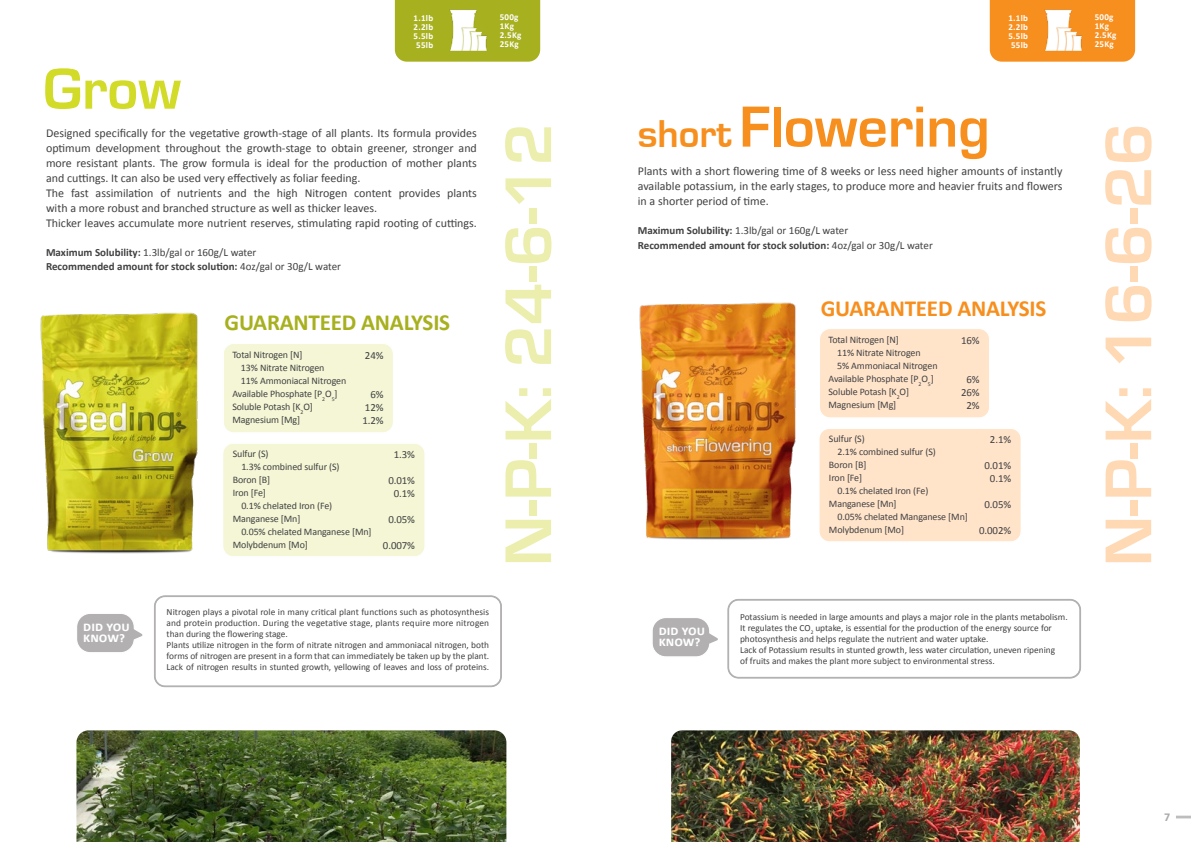
<style>
.page{position:relative;width:1191px;height:842px;background:#fff}
.page>*{position:absolute;margin:0;border:0;box-sizing:border-box;transform-origin:0 0}
.t1{font:700 68.4px "Eurostile";color:#ebeead}
.t2{font:700 68.4px "Eurostile";color:#fed9b4}
.t3{font:700 60px "Eurostile";color:#f78f1e}
.t4{font:700 60px "Eurostile";color:#d2db27}
.t5{font:700 23.1px "Calibri";letter-spacing:-.01em;color:#a7b01e}
.t6{font:700 23.1px "Calibri";letter-spacing:-.01em;color:#f78f1e}
.t7{font:700 14.2px/10.7px "Calibri";color:#fff}
.t8{font:12px/15px "Calibri";color:#414042}
.t9{font:700 12px "Calibri";color:#aaa9aa}
.t10{font:700 11px/14px "Calibri";color:#414042}
.t11{font:10.9px/13px "Calibri";letter-spacing:-.01em;color:#414042;text-align:center}
.t12{font:10px "Calibri";letter-spacing:-.01em;color:#414042}
.t13{font:9.4px/11.1px "Calibri";color:#414042}
.t14{font:700 9px/9px "Calibri";letter-spacing:.03em;color:#fff;text-align:justify}
.s1{font-weight:400}
.s2{font-size:40px}
</style>
<div class="page">
<svg style="left:1176px;top:816px;width:15px;height:3px"></svg>
<div style="left:155px;top:596px;width:346px;height:90px;border:1px solid #b2b0b1;border-radius:10px"></div>
<img style="left:76px;top:730px;width:430px;height:112px">
<div style="left:76px;top:613px;width:59px;height:40px;background:#b2b0b1;border-radius:14px"></div>
<div style="left:76px;top:612px;width:59px;height:42px;border:1px solid #fff;border-radius:15px"></div>
<div style="left:77px;top:613px;width:57px;height:40px;border:1px solid #fff;border-radius:14px"></div>
<svg style="left:129px;top:618px;width:14px;height:28px"></svg>
<img style="left:40px;top:312px;width:158px;height:242px">
<div style="left:223px;top:343px;width:171px;height:90px;background:#f4f6d5;border-radius:11px"></div>
<div style="left:223px;top:343px;width:170px;height:90px;border:1px solid #fff;border-radius:10px"></div>
<div style="left:222px;top:443px;width:203px;height:114px;background:#f4f6d5;border-radius:11px"></div>
<div style="left:223px;top:443px;width:202px;height:114px;border:1px solid #fff;border-radius:10px"></div>
<img style="left:671px;top:730px;width:409px;height:112px">
<div style="left:819px;top:328px;width:171px;height:90px;background:#ffe4ca;border-radius:11px"></div>
<div style="left:819px;top:328px;width:170px;height:90px;border:1px solid #fff;border-radius:10px"></div>
<div style="left:818px;top:428px;width:203px;height:114px;background:#ffe4ca;border-radius:11px"></div>
<div style="left:819px;top:428px;width:202px;height:114px;border:1px solid #fff;border-radius:10px"></div>
<img style="left:639px;top:302px;width:157px;height:238px">
<div style="left:728px;top:600px;width:352px;height:77px;border:1px solid #b2b0b1;border-radius:10px"></div>
<div style="left:651px;top:617px;width:59px;height:40px;background:#b2b0b1;border-radius:14px"></div>
<div style="left:651px;top:616px;width:60px;height:42px;border:1px solid #fff;border-radius:15px"></div>
<div style="left:652px;top:617px;width:58px;height:40px;border:1px solid #fff;border-radius:14px"></div>
<svg style="left:706px;top:623px;width:12px;height:27px"></svg>
<div style="left:395px;top:0;width:145px;height:62px;background:#a7b01e"></div>
<img style="left:447px;top:6px;width:47px;height:45px">
<div style="left:989px;top:0;width:146px;height:62px;background:#f78f1e"></div>
<img style="left:1042px;top:6px;width:46px;height:45px">
<p class="t14" style="left:413px;top:13px;width:21px">1.1lb 2.2lb 5.5lb 55lb</p>
<p class="t14" style="left:500px;top:13px;width:23px;text-align:left">500g<br>1Kg<br>2.5Kg<br>25Kg</p>
<p class="t14" style="left:1008px;top:13px;width:21px">1.1lb 2.2lb 5.5lb 55lb</p>
<p class="t14" style="left:1094px;top:13px;width:23px;text-align:left">500g<br>1Kg<br>2.5Kg<br>25Kg</p>
<h2 class="t4" style="left:43px;top:56px;width:139px">Grow</h2>
<p class="t8" style="left:46px;top:126px;width:432px">Designed specifically for the vegetative growth-stage of all plants. Its formula provides optimum development throughout the growth-stage to obtain greener, stronger and more resistant plants. The grow formula is ideal for the production of mother plants and cuttings. It can also be used very effectively as foliar feeding.<br>The fast assimilation of nutrients and the high Nitrogen content provides plants with a more robust and branched structure as well as thicker leaves.<br>Thicker leaves accumulate more nutrient reserves, stimulating rapid rooting of cuttings.</p>
<p class="t10" style="left:46px;top:246px;width:296px">Maximum Solubility: <span class="s1">1.3lb/gal or 160g/L water<br></span>Recommended amount for stock solution: <span class="s1">4oz/gal or 30g/L water</span></p>
<h3 class="t5" style="left:224px;top:307px;width:227px">GUARANTEED ANALYSIS</h3>
<p class="t12" style="left:232px;top:349px;width:72px">Total Nitrogen [N]</p>
<p class="t12" style="left:241px;top:362px;width:85px">13% Nitrate Nitrogen</p>
<p class="t12" style="left:241px;top:375px;width:107px">11% Ammoniacal Nitrogen</p>
<p class="t12" style="left:232px;top:388px;width:107px">Available Phosphate [P<sub>2</sub>O<sub>5</sub>]</p>
<p class="t12" style="left:232px;top:401px;width:82px">Soluble Potash [K<sub>2</sub>O]</p>
<p class="t12" style="left:232px;top:414px;width:69px">Magnesium [Mg]</p>
<p class="t12" style="left:233px;top:448px;width:37px">Sulfur (S)</p>
<p class="t12" style="left:241px;top:461px;width:100px">1.3% combined sulfur (S)</p>
<p class="t12" style="left:233px;top:474px;width:39px">Boron [B]</p>
<p class="t12" style="left:233px;top:487px;width:35px">Iron [Fe]</p>
<p class="t12" style="left:241px;top:500px;width:92px">0.1% chelated Iron (Fe)</p>
<p class="t12" style="left:233px;top:513px;width:69px">Manganese [Mn]</p>
<p class="t12" style="left:241px;top:526px;width:132px">0.05% chelated Manganese [Mn]</p>
<p class="t12" style="left:233px;top:539px;width:77px">Molybdenum [Mo]</p>
<p class="t11" style="left:365px;top:349px;width:20px">24%</p>
<p class="t11" style="left:362px;top:388px;width:23px;text-align:justify;text-indent:8px">6% 12% 1.2%</p>
<p class="t11" style="left:394px;top:448px;width:23px">1.3%</p>
<p class="t11" style="left:388px;top:474px;width:28px">0.01%<br>0.1%</p>
<p class="t11" style="left:388px;top:513px;width:28px">0.05%</p>
<p class="t11" style="left:383px;top:539px;width:34px">0.007%</p>
<h1 class="t1" style="left:491px;top:566px;width:445px;rotate:-90deg">N-P-K: 24-6-12</h1>
<h3 class="t7" style="left:83px;top:621px;width:48px">Did You<br>Know?</h3>
<p class="t13" style="left:167px;top:606px;width:324px">Nitrogen plays a pivotal role in many critical plant functions such as photosynthesis and protein production. During the vegetative stage, plants require more nitrogen than during the flowering stage.<br>Plants utilize nitrogen in the form of nitrate nitrogen and ammoniacal nitrogen, both forms of nitrogen are present in a form that can immediately be taken up by the plant.<br>Lack of nitrogen results in stunted growth, yellowing of leaves and loss of proteins.</p>
<h2 class="t3" style="left:638px;top:94px;width:353px"><span class="s2">short</span> Flowering</h2>
<p class="t8" style="left:638px;top:164px;width:426px;text-align:justify">Plants with a short flowering time of 8 weeks or less need higher amounts of instantly available potassium, in the early stages, to produce more and heavier fruits and flowers in a shorter period of time.</p>
<p class="t10" style="left:638px;top:223px;width:296px;line-height:15px">Maximum Solubility: <span class="s1">1.3lb/gal or 160g/L water<br></span>Recommended amount for stock solution: <span class="s1">4oz/gal or 30g/L water</span></p>
<h3 class="t6" style="left:820px;top:293px;width:227px">GUARANTEED ANALYSIS</h3>
<h3 class="t7" style="left:659px;top:625px;width:48px">Did You<br>Know?</h3>
<p class="t12" style="left:828px;top:334px;width:72px">Total Nitrogen [N]</p>
<p class="t12" style="left:837px;top:347px;width:85px">11% Nitrate Nitrogen</p>
<p class="t12" style="left:837px;top:360px;width:102px">5% Ammoniacal Nitrogen</p>
<p class="t12" style="left:828px;top:373px;width:107px">Available Phosphate [P<sub>2</sub>O<sub>5</sub>]</p>
<p class="t12" style="left:828px;top:386px;width:82px">Soluble Potash [K<sub>2</sub>O]</p>
<p class="t12" style="left:828px;top:399px;width:69px">Magnesium [Mg]</p>
<p class="t12" style="left:829px;top:433px;width:37px">Sulfur (S)</p>
<p class="t12" style="left:837px;top:446px;width:100px">2.1% combined sulfur (S)</p>
<p class="t12" style="left:829px;top:459px;width:39px">Boron [B]</p>
<p class="t12" style="left:829px;top:472px;width:35px">Iron [Fe]</p>
<p class="t12" style="left:837px;top:485px;width:92px">0.1% chelated Iron (Fe)</p>
<p class="t12" style="left:829px;top:498px;width:69px">Manganese [Mn]</p>
<p class="t12" style="left:837px;top:511px;width:132px">0.05% chelated Manganese [Mn]</p>
<p class="t12" style="left:829px;top:524px;width:77px">Molybdenum [Mo]</p>
<p class="t11" style="left:961px;top:334px;width:20px">16%</p>
<p class="t11" style="left:961px;top:373px;width:20px">6%<br>26%<br>2%</p>
<p class="t11" style="left:990px;top:433px;width:23px">2.1%</p>
<p class="t11" style="left:984px;top:459px;width:28px">0.01%<br>0.1%</p>
<p class="t11" style="left:984px;top:498px;width:28px">0.05%</p>
<p class="t11" style="left:979px;top:524px;width:34px">0.002%</p>
<p class="t13" style="left:740px;top:611px;width:329px">Potassium is needed in large amounts and plays a major role in the plants metabolism.<br>It regulates the CO<sub>2</sub> uptake, is essential for the production of the energy source for photosynthesis and helps regulate the nutrient and water uptake.<br>Lack of Potassium results in stunted growth, less water circulation, uneven ripening<br>of fruits and makes the plant more subject to environmental stress.</p>
<h1 class="t2" style="left:1091px;top:566px;width:445px;rotate:-90deg">N-P-K: 16-6-26</h1>
<p class="t9" style="left:1164px;top:809px;width:8px">7</p>
</div>
